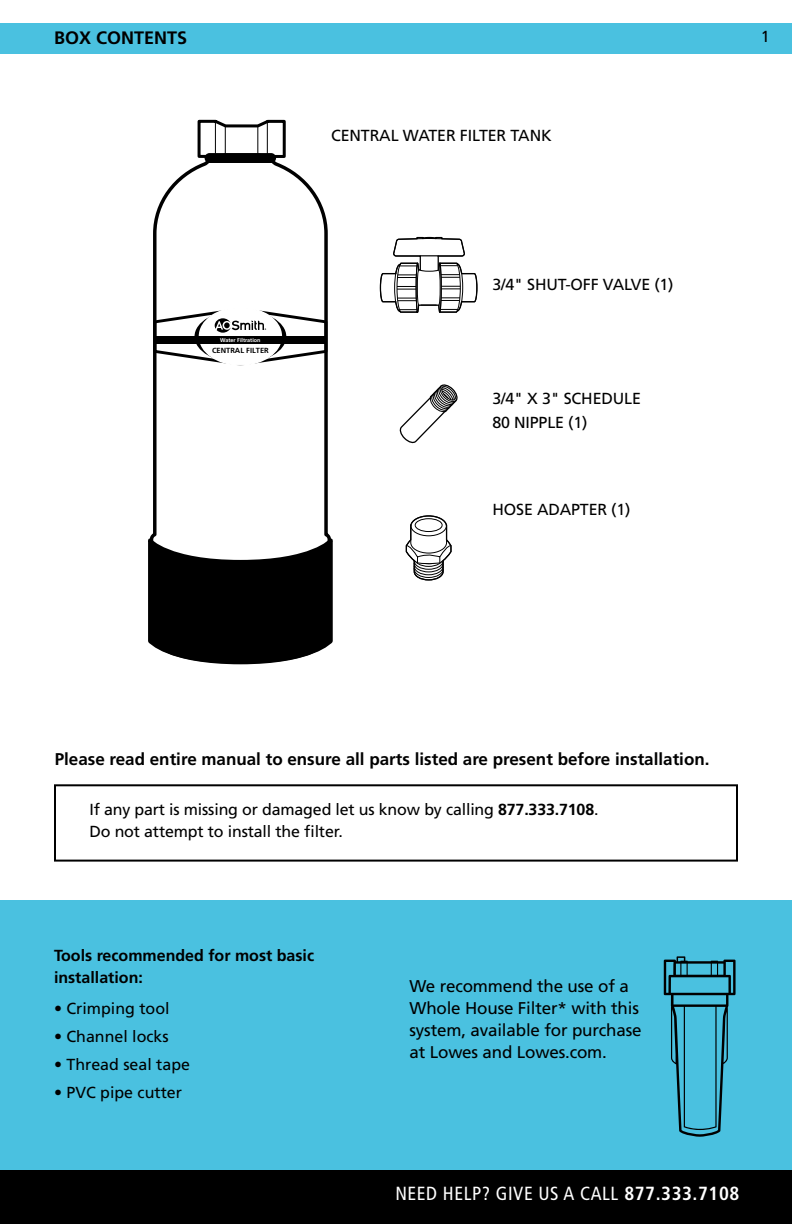
<style>
.page{position:relative;width:792px;height:1224px;background:#fff}
.page>*{position:absolute;margin:0;border:0;box-sizing:border-box;transform-origin:0 0}
.t1{font:condensed 19px "Frutiger";letter-spacing:.03em;color:#fff}
.t2{font:700 18px "Frutiger";color:#000}
.t3{font:17px/22px "Frutiger";letter-spacing:-.01em;color:#000}
.t4{font:700 17px "Frutiger";color:#000}
.t5{font:16px/22px "Frutiger";letter-spacing:-.01em;color:#000}
.t6{font:700 16px/22px "Frutiger";color:#000}
.t7{font:700 7.4px "Frutiger LT Std";color:#000}
.t8{font:700 5.4px "Frutiger LT Std";color:#fff}
.s1{font-weight:700}
</style>
<div class="page">
<div style="left:0;top:23px;width:792px;height:30px;background:#4ac1e0"></div>
<div style="left:0;top:1170px;width:792px;height:54px;background:#000"></div>
<svg style="left:379px;top:236px;width:99px;height:77px"></svg>
<svg style="left:150px;top:160px;width:181px;height:377px"></svg>
<svg style="left:148px;top:537px;width:185px;height:128px"></svg>
<div style="left:205px;top:153px;width:71px;height:10px;background:#000;border-radius:5px"></div>
<svg style="left:197px;top:119px;width:89px;height:41px"></svg>
<hr style="left:257px;top:127px;width:1px;height:31px;background:#000">
<hr style="left:267px;top:122px;width:1px;height:35px;background:#000">
<svg style="left:152px;top:306px;width:177px;height:61px"></svg>
<svg style="left:399px;top:384px;width:59px;height:60px"></svg>
<svg style="left:405px;top:515px;width:47px;height:66px"></svg>
<div style="left:0;top:900px;width:792px;height:270px;background:#4ac1e0"></div>
<div style="left:54px;top:784px;width:684px;height:78px;border:2px solid #000"></div>
<svg style="left:664px;top:956px;width:72px;height:181px"></svg>
<p class="t2" style="left:54px;top:27px;width:135px">BOX CONTENTS</p>
<p class="t5" style="left:761px;top:26px;width:10px">1</p>
<p class="t5" style="left:331px;top:124px;width:222px">CENTRAL WATER FILTER TANK</p>
<p class="t8" style="left:220px;top:337px;width:42px">Water Filtration</p>
<p class="t7" style="left:212px;top:346px;width:58px">CENTRAL FILTER</p>
<p class="t5" style="left:492px;top:273px;width:183px">3/4" SHUT-OFF VALVE (1)</p>
<p class="t5" style="left:492px;top:386px;width:150px;line-height:24px">3/4" X 3" SCHEDULE<br>80 NIPPLE (1)</p>
<p class="t5" style="left:492px;top:498px;width:140px">HOSE ADAPTER (1)</p>
<p class="t4" style="left:55px;top:749px;width:656px">Please read entire manual to ensure all parts listed are present before installation.</p>
<p class="t5" style="left:89px;top:799px;width:511px">If any part is missing or damaged let us know by calling <span class="s1">877.333.7108</span>.<br>Do not attempt to install the filter.</p>
<p class="t6" style="left:54px;top:944px;width:262px">Tools recommended for most basic installation:</p>
<p class="t5" style="left:54px;top:997px;width:117px">• Crimping tool</p>
<p class="t5" style="left:54px;top:1025px;width:116px">• Channel locks</p>
<p class="t5" style="left:54px;top:1053px;width:138px">• Thread seal tape</p>
<p class="t5" style="left:54px;top:1081px;width:130px">• PVC pipe cutter</p>
<p class="t3" style="left:410px;top:975px;width:234px">We recommend the use of a<br>Whole House Filter* with this system, available for purchase at Lowes and Lowes.com.</p>
<p class="t1" style="left:395px;top:1183px;width:345px">NEED HELP? GIVE US A CALL <span class="s1">877.333.7108</span></p>
</div>
